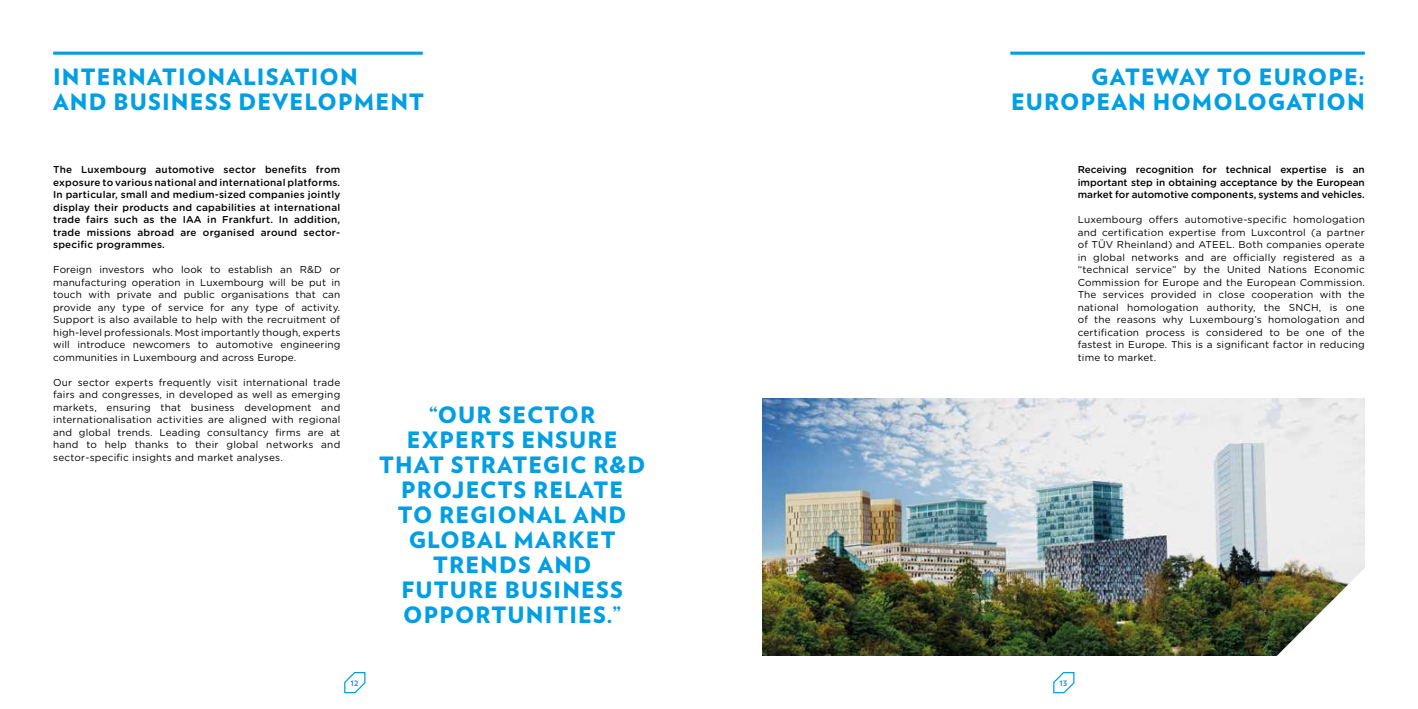
<style>
.page{position:relative;width:1418px;height:709px;background:#fff}
.page>*{position:absolute;margin:0;border:0;box-sizing:border-box;transform-origin:0 0}
.t1{font:900 22.5px/25px "Verlag";letter-spacing:.05em;color:#009fe3}
.t2{font:10px/12.5px "Gotham Rounded";letter-spacing:.02em;color:#000;text-align:justify}
.t3{font:500 10px/12.5px "Gotham Rounded";color:#000;text-align:justify}
.t4{font:700 9.38px "Verlag";color:#009fe3}
</style>
<div class="page">
<svg style="left:1053px;top:672px;width:22px;height:22px"></svg>
<svg style="left:344px;top:672px;width:22px;height:22px"></svg>
<hr style="left:53px;top:52px;width:370px;height:3px;background:#009fe3">
<hr style="left:1010px;top:52px;width:354px;height:3px;background:#009fe3">
<img style="left:762px;top:398px;width:602px;height:258px">
<img style="left:1246px;top:538px;width:119px;height:118px">
<h1 class="t1" style="left:53px;top:64px;width:372px">INTERNATIONALISATION<br>AND BUSINESS DEVELOPMENT</h1>
<h1 class="t1" style="left:1011px;top:64px;width:355px;text-align:right">GATEWAY TO EUROPE:<br>EUROPEAN HOMOLOGATION</h1>
<p class="t3" style="left:53px;top:163px;width:289px">The Luxembourg automotive sector benefits from exposure to various national and international platforms.<br>In particular, small and medium-sized companies jointly display their products and capabilities at international trade fairs such as the IAA in Frankfurt. In addition, trade missions abroad are organised around sector&shy;specific programmes.</p>
<p class="t2" style="left:53px;top:263px;width:289px">Foreign investors who look to establish an R&amp;D or manufacturing operation in Luxembourg will be put in touch with private and public organisations that can provide any type of service for any type of activity.<br>Support is also available to help with the recruitment of high-level professionals. Most importantly though, experts will introduce newcomers to automotive engineering communities in Luxembourg and across Europe.</p>
<p class="t2" style="left:53px;top:375px;width:289px">Our sector experts frequently visit international trade fairs and congresses, in developed as well as emerging markets, ensuring that business development and internationalisation activities are aligned with regional and global trends. Leading consultancy firms are at hand to help thanks to their global networks and sector-specific insights and market analyses.</p>
<h1 class="t1" style="left:379px;top:401px;width:268px;text-align:center">“OUR SECTOR<br>EXPERTS ENSURE<br>THAT STRATEGIC R&amp;D<br>PROJECTS RELATE<br>TO REGIONAL AND<br>GLOBAL MARKET<br>TRENDS AND<br>FUTURE BUSINESS<br>OPPORTUNITIES.”</h1>
<p class="t3" style="left:1077px;top:163px;width:289px">Receiving recognition for technical expertise is an important step in obtaining acceptance by the European market for automotive components, systems and vehicles.</p>
<p class="t2" style="left:1077px;top:213px;width:289px">Luxembourg offers automotive-specific homologation and certification expertise from Luxcontrol (a partner of TÜV Rheinland) and ATEEL. Both companies operate in global networks and are officially registered as a “technical service” by the United Nations Economic Commission for Europe and the European Commission.<br>The services provided in close cooperation with the national homologation authority, the SNCH, is one of the reasons why Luxembourg’s homologation and certification process is considered to be one of the fastest in Europe. This is a significant factor in reducing time to market.</p>
<p class="t4" style="left:350px;top:674px;width:9px">12</p>
<p class="t4" style="left:1059px;top:674px;width:9px">13</p>
</div>
